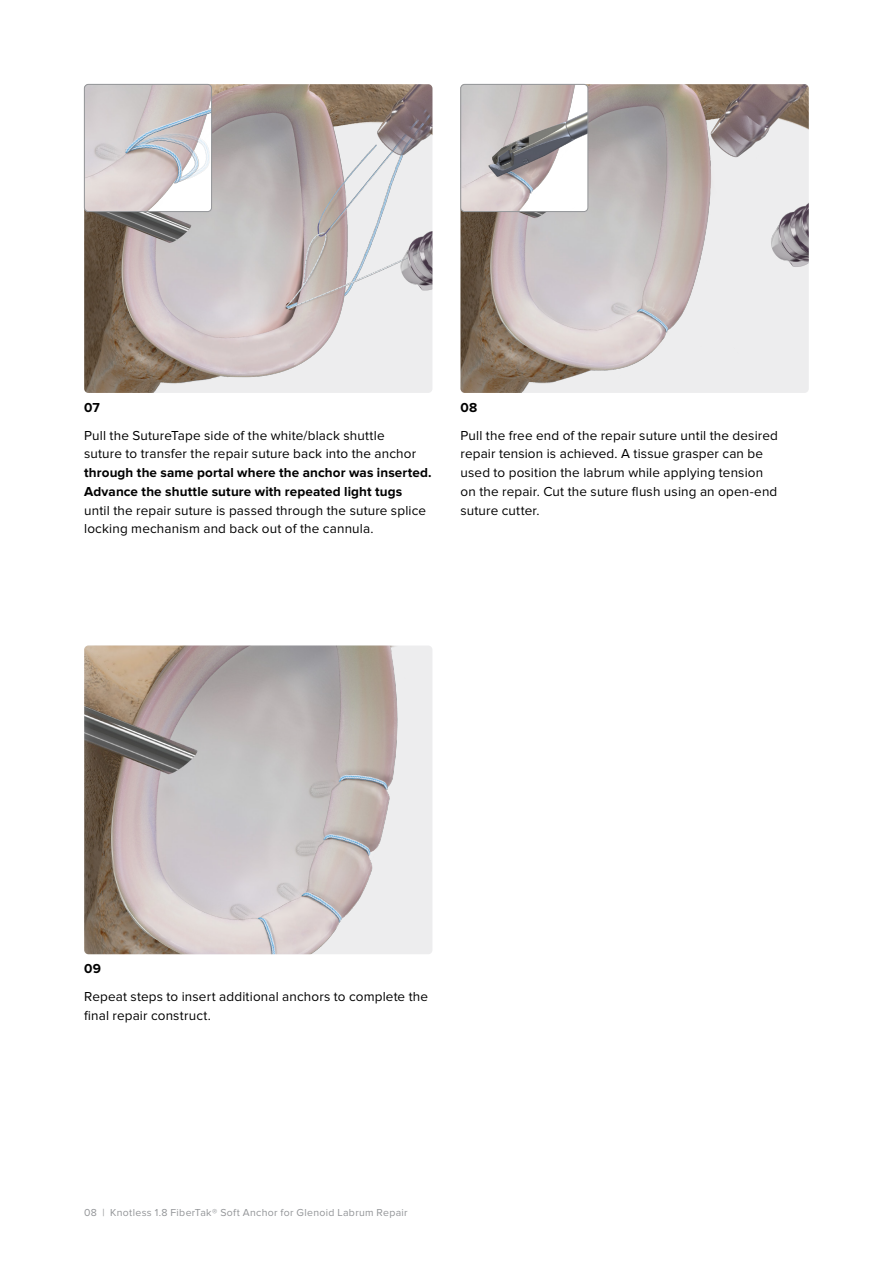
<style>
.page{position:relative;width:893px;height:1263px;background:#fff}
.page>*{position:absolute;margin:0;border:0;box-sizing:border-box;transform-origin:0 0}
.t1{font:13.5px/18.8px "Proxima Nova";letter-spacing:.01em;color:#000}
.t2{font:700 13.5px/18.8px "Proxima Nova";letter-spacing:.01em;color:#000}
.t3{font:10.5px "Proxima Nova";letter-spacing:.03em;color:#939598}
</style>
<div class="page">
<img style="left:84px;top:84px;width:348px;height:309px">
<img style="left:460px;top:84px;width:349px;height:309px">
<img style="left:84px;top:84px;width:128px;height:128px">
<div style="left:84px;top:84px;width:128px;height:128px;border:1px solid #939598;border-radius:4px"></div>
<img style="left:460px;top:84px;width:128px;height:128px">
<div style="left:460px;top:84px;width:128px;height:128px;border:1px solid #939598;border-radius:4px"></div>
<img style="left:84px;top:645px;width:348px;height:309px">
<p class="t2" style="left:84px;top:398px;width:17px">07</p>
<p class="t1" style="left:84px;top:426px;width:334px">Pull the SutureTape side of the white/black shuttle suture to transfer the repair suture back into the anchor</p>
<p class="t2" style="left:84px;top:464px;width:349px">through the same portal where the anchor was inserted.<br>Advance the shuttle suture with repeated light tugs</p>
<p class="t1" style="left:84px;top:501px;width:343px">until the repair suture is passed through the suture splice locking mechanism and back out of the cannula.</p>
<p class="t2" style="left:460px;top:398px;width:18px">08</p>
<p class="t1" style="left:460px;top:426px;width:319px">Pull the free end of the repair suture until the desired repair tension is achieved. A tissue grasper can be used to position the labrum while applying tension on the repair. Cut the suture flush using an open-end suture cutter.</p>
<p class="t2" style="left:84px;top:959px;width:18px">09</p>
<p class="t1" style="left:84px;top:987px;width:345px">Repeat steps to insert additional anchors to complete the final repair construct.</p>
<p class="t3" style="left:84px;top:1207px;width:325px">08 | Knotless 1.8 FiberTak® Soft Anchor for Glenoid Labrum Repair</p>
</div>
